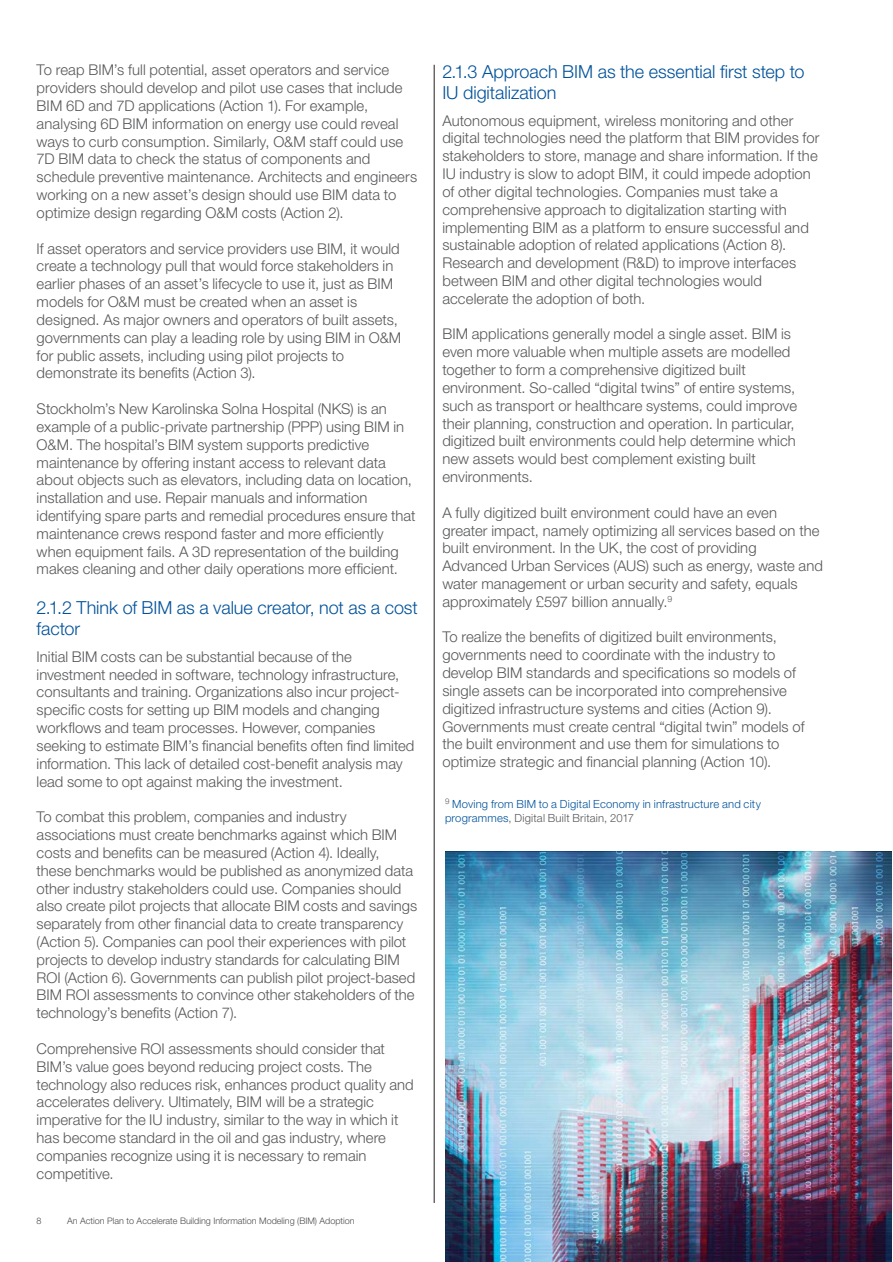
<style>
.page{position:relative;width:893px;height:1262px;background:#fff}
.page>*{position:absolute;margin:0;border:0;box-sizing:border-box;transform-origin:0 0}
.body_text{font:300 18px/21.6px "Helvetica Neue LT Pro";letter-spacing:-.005em;color:#01529a}
.body_text-2{font:300 14.85px/17.9px "Helvetica Neue LT Pro";letter-spacing:.005em;color:#57585a}
.body_text-3{font:300 11.25px/13.5px "Helvetica Neue LT Pro";letter-spacing:.015em;color:#01529a}
.t1{font:300 9px "Helvetica Neue LT Pro";color:#4b4c4d}
.s1{color:#57585a}
</style>
<div class="page">
<hr style="left:434px;top:65px;width:1px;height:1138px;background:#231f20">
<img style="left:445px;top:851px;width:446px;height:411px">
<p class="body_text-2" style="left:37px;top:61px;width:382px">To reap BIM’s full potential, asset operators and service providers should develop and pilot use cases that include BIM 6D and 7D applications (Action 1). For example, analysing 6D BIM information on energy use could reveal ways to curb consumption. Similarly, O&amp;M staff could use 7D BIM data to check the status of components and schedule preventive maintenance. Architects and engineers working on a new asset’s design should use BIM data to optimize design regarding O&amp;M costs (Action 2).</p>
<p class="body_text-2" style="left:37px;top:239px;width:366px">If asset operators and service providers use BIM, it would create a technology pull that would force stakeholders in earlier phases of an asset’s lifecycle to use it, just as BIM models for O&amp;M must be created when an asset is designed. As major owners and operators of built assets, governments can play a leading role by using BIM in O&amp;M for public assets, including using pilot projects to demonstrate its benefits (Action 3).</p>
<p class="body_text-2" style="left:37px;top:399px;width:380px">Stockholm’s New Karolinska Solna Hospital (NKS) is an example of a public-private partnership (PPP) using BIM in O&amp;M. The hospital’s BIM system supports predictive maintenance by offering instant access to relevant data about objects such as elevators, including data on location, installation and use. Repair manuals and information identifying spare parts and remedial procedures ensure that maintenance crews respond faster and more efficiently when equipment fails. A 3D representation of the building makes cleaning and other daily operations more efficient.</p>
<p class="body_text" style="left:37px;top:596px;width:383px">2.1.2 Think of BIM as a value creator, not as a cost factor</p>
<p class="body_text-2" style="left:37px;top:647px;width:379px">Initial BIM costs can be substantial because of the investment needed in software, technology infrastructure, consultants and training. Organizations also incur project&shy;specific costs for setting up BIM models and changing workflows and team processes. However, companies seeking to estimate BIM’s financial benefits often find limited information. This lack of detailed cost-benefit analysis may lead some to opt against making the investment.</p>
<p class="body_text-2" style="left:37px;top:808px;width:382px">To combat this problem, companies and industry associations must create benchmarks against which BIM costs and benefits can be measured (Action 4). Ideally, these benchmarks would be published as anonymized data other industry stakeholders could use. Companies should also create pilot projects that allocate BIM costs and savings separately from other financial data to create transparency (Action 5). Companies can pool their experiences with pilot projects to develop industry standards for calculating BIM ROI (Action 6). Governments can publish pilot project-based BIM ROI assessments to convince other stakeholders of the technology’s benefits (Action 7).</p>
<p class="body_text-2" style="left:37px;top:1039px;width:378px">Comprehensive ROI assessments should consider that BIM’s value goes beyond reducing project costs. The technology also reduces risk, enhances product quality and accelerates delivery. Ultimately, BIM will be a strategic imperative for the IU industry, similar to the way in which it has become standard in the oil and gas industry, where companies recognize using it is necessary to remain competitive.</p>
<p class="t1" style="left:37px;top:1215px;width:7px">8</p>
<p class="t1" style="left:67px;top:1215px;width:289px">An Action Plan to Accelerate Building Information Modeling (BIM) Adoption</p>
<p class="body_text" style="left:442px;top:60px;width:364px">2.1.3 Approach BIM as the essential first step to<br>IU digitalization</p>
<p class="body_text-2" style="left:442px;top:111px;width:378px">Autonomous equipment, wireless monitoring and other digital technologies need the platform that BIM provides for stakeholders to store, manage and share information. If the IU industry is slow to adopt BIM, it could impede adoption of other digital technologies. Companies must take a comprehensive approach to digitalization starting with implementing BIM as a platform to ensure successful and sustainable adoption of related applications (Action 8).<br>Research and development (R&amp;D) to improve interfaces between BIM and other digital technologies would accelerate the adoption of both.</p>
<p class="body_text-2" style="left:442px;top:325px;width:356px">BIM applications generally model a single asset. BIM is even more valuable when multiple assets are modelled together to form a comprehensive digitized built environment. So-called “digital twins” of entire systems, such as transport or healthcare systems, could improve their planning, construction and operation. In particular, digitized built environments could help determine which new assets would best complement existing built environments.</p>
<p class="body_text-2" style="left:442px;top:503px;width:382px">A fully digitized built environment could have an even greater impact, namely optimizing all services based on the built environment. In the UK, the cost of providing Advanced Urban Services (AUS) such as energy, waste and water management or urban security and safety, equals approximately £597 billion annually.<sup>9</sup></p>
<p class="body_text-2" style="left:442px;top:628px;width:364px">To realize the benefits of digitized built environments, governments need to coordinate with the industry to develop BIM standards and specifications so models of single assets can be incorporated into comprehensive digitized infrastructure systems and cities (Action 9).<br>Governments must create central “digital twin” models of the built environment and use them for simulations to optimize strategic and financial planning (Action 10).</p>
<p class="body_text-3" style="left:445px;top:797px;width:317px"><sup>9</sup> Moving from BIM to a Digital Economy in infrastructure and city programmes<span class="s1">, Digital Built Britain, 2017</span></p>
</div>
